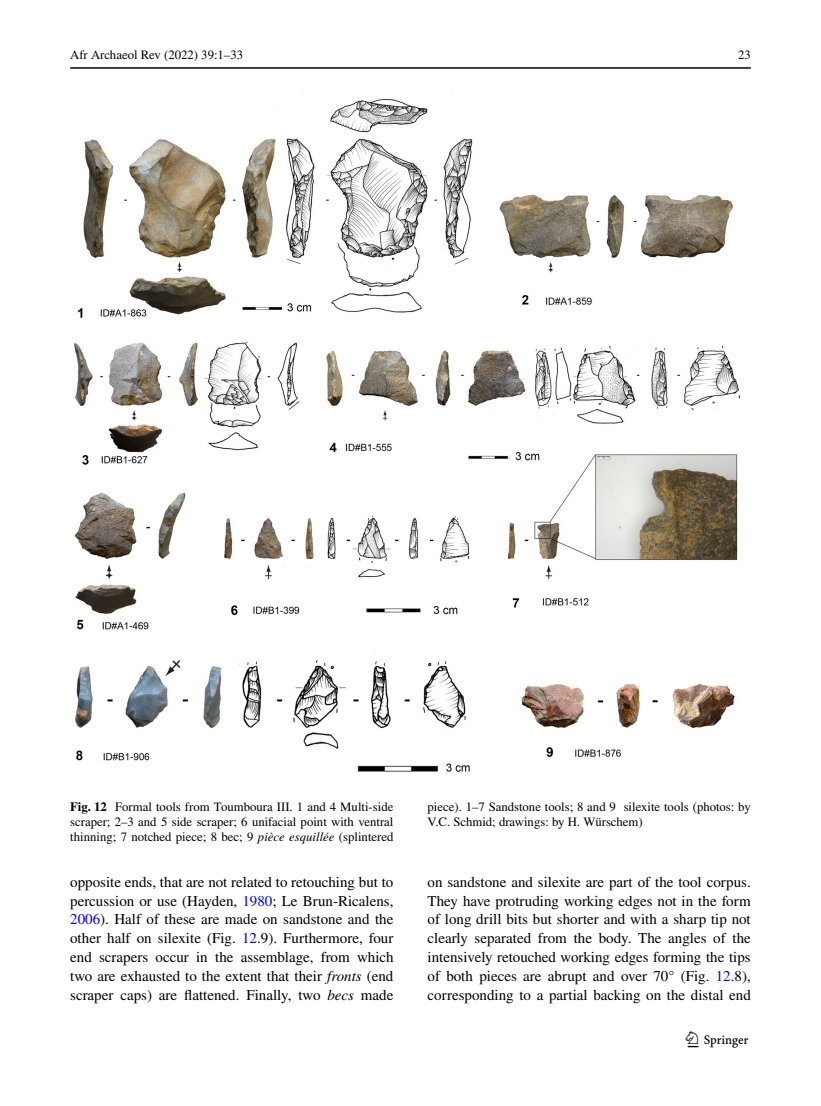
<style>
.page{position:relative;width:821px;height:1106px;background:#fff}
.page>*{position:absolute;margin:0;border:0;box-sizing:border-box;transform-origin:0 0}
.t1{font:22.5px "Springnew Regular 3";color:#000}
.t2{font:15px/18.8px "STIX";color:#000;text-align:justify}
.t3{font:12.75px/15px "STIX";color:#000;text-align:justify}
.t4{font:12.75px "STIX Regular 4";color:#000}
.s1{font-weight:700}
.s2{font-style:italic}
.s3{color:#00f}
</style>
<div class="page">
<hr style="left:70px;top:67px;width:680px;height:2px;background:#000">
<img style="left:74px;top:92px;width:667px;height:680px">
<p class="t4" style="left:70px;top:46px;width:174px">Afr Archaeol Rev (2022) 39:1–33</p>
<p class="t3" style="left:738px;top:49px;width:14px">23</p>
<p class="t3" style="left:70px;top:800px;width:325px"><span class="s1">Fig. 12</span> Formal tools from Toumboura III. 1 and 4 Multi-side scraper; 2–3 and 5 side scraper; 6 unifacial point with ventral thinning; 7 notched piece; 8 bec; 9 <span class="s2">pièce esquillée</span> (splintered</p>
<p class="t3" style="left:427px;top:800px;width:325px">piece). 1–7 Sandstone tools; 8 and 9 silexite tools (photos: by<br>V.C. Schmid; drawings: by H. Würschem)</p>
<p class="t2" style="left:70px;top:873px;width:325px">opposite ends, that are not related to retouching but to percussion or use (Hayden, <span class="s3">1980</span>; Le Brun-Ricalens, <span class="s3">2006</span>). Half of these are made on sandstone and the other half on silexite (Fig. <span class="s3">12</span>.9). Furthermore, four end scrapers occur in the assemblage, from which two are exhausted to the extent that their <span class="s2">fronts</span> (end scraper caps) are flattened. Finally, two <span class="s2">becs</span> made</p>
<p class="t2" style="left:427px;top:873px;width:325px">on sandstone and silexite are part of the tool corpus.<br>They have protruding working edges not in the form of long drill bits but shorter and with a sharp tip not clearly separated from the body. The angles of the intensively retouched working edges forming the tips of both pieces are abrupt and over 70° (Fig. <span class="s3">12</span>.8), corresponding to a partial backing on the distal end</p>
<h1 class="t1" style="left:687px;top:1031px;width:62px">1 3</h1>
</div>
